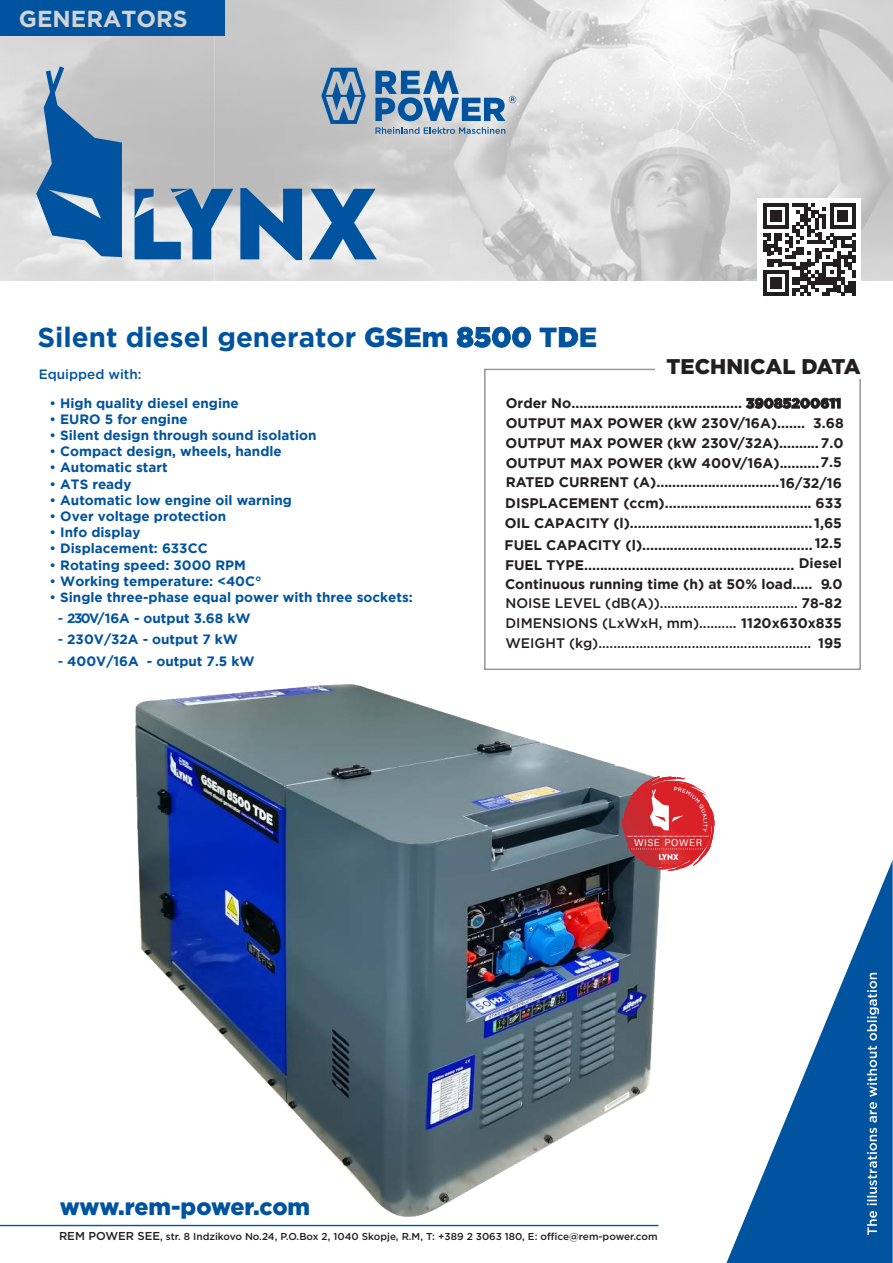
<style>
.page{position:relative;width:893px;height:1263px;background:#fff}
.page>*{position:absolute;margin:0;border:0;box-sizing:border-box;transform-origin:0 0}
.t1{font:700 27.6px "Gotham";color:#00539e}
.t2{font:900 23.25px "Gotham";letter-spacing:-.01em;color:#00539e}
.t3{font:700 23.1px "Gotham";color:#d1d3d4}
.t4{font:900 21.3px "Gotham";color:#231f20}
.t5{font:700 13.8px/20.1px "Gotham";color:#231f20}
.t6{font:700 13.5px "Gotham";color:#00539e}
.t7{font:500 13.5px "Gotham";color:#00539e}
.t8{font:500 10.05px "Gotham";color:#231f20}
.t9{font:9.9px "Aileron";letter-spacing:.07em;color:#fff}
.s1{font-weight:900}
.s2{font-weight:500}
.s3{font-size:11.4px}
</style>
<div class="page">
<img style="left:136px;top:685px;width:525px;height:531px">
<svg style="left:726px;top:860px;width:167px;height:403px"></svg>
<svg style="left:867px;top:973px;width:12px;height:262px;background:#4682b8"></svg>
<img style="left:0;top:0;width:893px;height:280px">
<div style="left:0;top:0;width:224px;height:36px;background:#00539e"></div>
<svg style="left:375px;top:127px;width:130px;height:7px"></svg>
<svg style="left:321px;top:68px;width:45px;height:56px;background:#7495b4"></svg>
<svg style="left:375px;top:71px;width:141px;height:50px;background:#7ea1c2"></svg>
<svg style="left:36px;top:66px;width:86px;height:191px;background:#5e8bb4"></svg>
<svg style="left:135px;top:188px;width:242px;height:72px;background:#6794bc"></svg>
<div style="left:758px;top:198px;width:103px;height:103px;background:#fff"></div>
<svg style="left:763px;top:203px;width:93px;height:93px"></svg>
<hr style="left:852px;top:281px;width:4px;height:15px;background:#231f20">
<div style="left:484px;top:369px;width:377px;height:301px;border:1px solid #939598"></div>
<div style="left:656px;top:356px;width:210px;height:23px;background:#fff"></div>
<hr style="left:0;top:1225px;width:658px;height:1px;background:#00539e">
<svg style="left:622px;top:776px;width:93px;height:95px"></svg>
<h3 class="t3" style="left:19px;top:10px;width:170px">GENERATORS</h3>
<h1 class="t1" style="left:37px;top:321px;width:561px">Silent diesel generator <span class="s1">GSEm 8500 TDE</span></h1>
<p class="t7" style="left:39px;top:369px;width:104px">Equipped with:</p>
<p class="t6" style="left:50px;top:395px;width:191px"><span class="s2">•</span> High quality diesel engine</p>
<p class="t6" style="left:50px;top:411px;width:140px"><span class="s2">•</span> EURO 5 for engine</p>
<p class="t6" style="left:50px;top:427px;width:268px"><span class="s2">•</span> Silent design through sound isolation</p>
<p class="t6" style="left:50px;top:443px;width:234px"><span class="s2">•</span> Compact design, wheels, handle</p>
<p class="t6" style="left:50px;top:460px;width:120px"><span class="s2">•</span> Automatic start</p>
<p class="t6" style="left:50px;top:476px;width:83px"><span class="s2">•</span> ATS ready</p>
<p class="t6" style="left:50px;top:492px;width:244px"><span class="s2">•</span> Automatic low engine oil warning</p>
<p class="t6" style="left:50px;top:508px;width:178px"><span class="s2">•</span> Over voltage protection</p>
<p class="t6" style="left:50px;top:524px;width:93px"><span class="s2">•</span> Info display</p>
<p class="t6" style="left:50px;top:541px;width:160px"><span class="s2">•</span> Displacement: 633CC</p>
<p class="t6" style="left:50px;top:557px;width:198px"><span class="s2">•</span> Rotating speed: 3000 RPM</p>
<p class="t6" style="left:50px;top:573px;width:214px"><span class="s2">•</span> Working temperature: &lt;40C°</p>
<p class="t6" style="left:50px;top:589px;width:365px"><span class="s2">•</span> Single three-phase equal power with three sockets:</p>
<p class="t6" style="left:58px;top:611px;width:194px"><span class="s2">-</span> 230V/16A - output 3.68 kW</p>
<p class="t6" style="left:58px;top:632px;width:182px"><span class="s2">-</span> 230V/32A - output 7 kW</p>
<p class="t6" style="left:58px;top:653px;width:198px"><span class="s2">-</span> 400V/16A - output 7.5 kW</p>
<h3 class="t4" style="left:667px;top:359px;width:195px">TECHNICAL DATA</h3>
<p class="t5" style="left:505px;top:393px;width:340px">Order No........................................... <span class="s1">39085200611<br></span>OUTPUT MAX POWER (kW 230V/16A).......<br>OUTPUT MAX POWER (kW 230V/32A)..........7.0<br>OUTPUT MAX POWER (kW 400V/16A)..........7.5<br>RATED CURRENT (A)...............................16/32/16<br>DISPLACEMENT (ccm)..................................... 633<br>OIL CAPACITY (l)..............................................1,65</p>
<p class="t5" style="left:505px;top:535px;width:339px;line-height:19.5px">FUEL CAPACITY (l)...........................................<br>FUEL TYPE.....................................................<br>Continuous running time (h) at 50% load.....<br><span class="s2">NOISE LEVEL (dB(A)).....................................</span> 78-82<br><span class="s2">DIMENSIONS (LxWxH, mm)..........</span> 1120x630x835<br><span class="s2">WEIGHT (kg).........................................................</span></p>
<p class="t5" style="left:813px;top:412px;width:32px">3.68</p>
<p class="t5" style="left:799px;top:533px;width:45px;text-align:right">12.5<br>Diesel<br>9.0</p>
<p class="t5" style="left:818px;top:633px;width:25px">195</p>
<p class="t9" style="left:634px;top:838px;width:69px">WISE POWER</p>
<h2 class="t2" style="left:60px;top:1198px;width:252px">www.rem-power.com</h2>
<p class="t8" style="left:59px;top:1232px;width:600px"><span class="s3">REM POWER SEE</span>, str. 8 Indzikovo No.24, P.O.Box 2, 1040 Skopje, R.M, T: +389 2 3063 180, E: office@rem-power.com</p>
</div>
